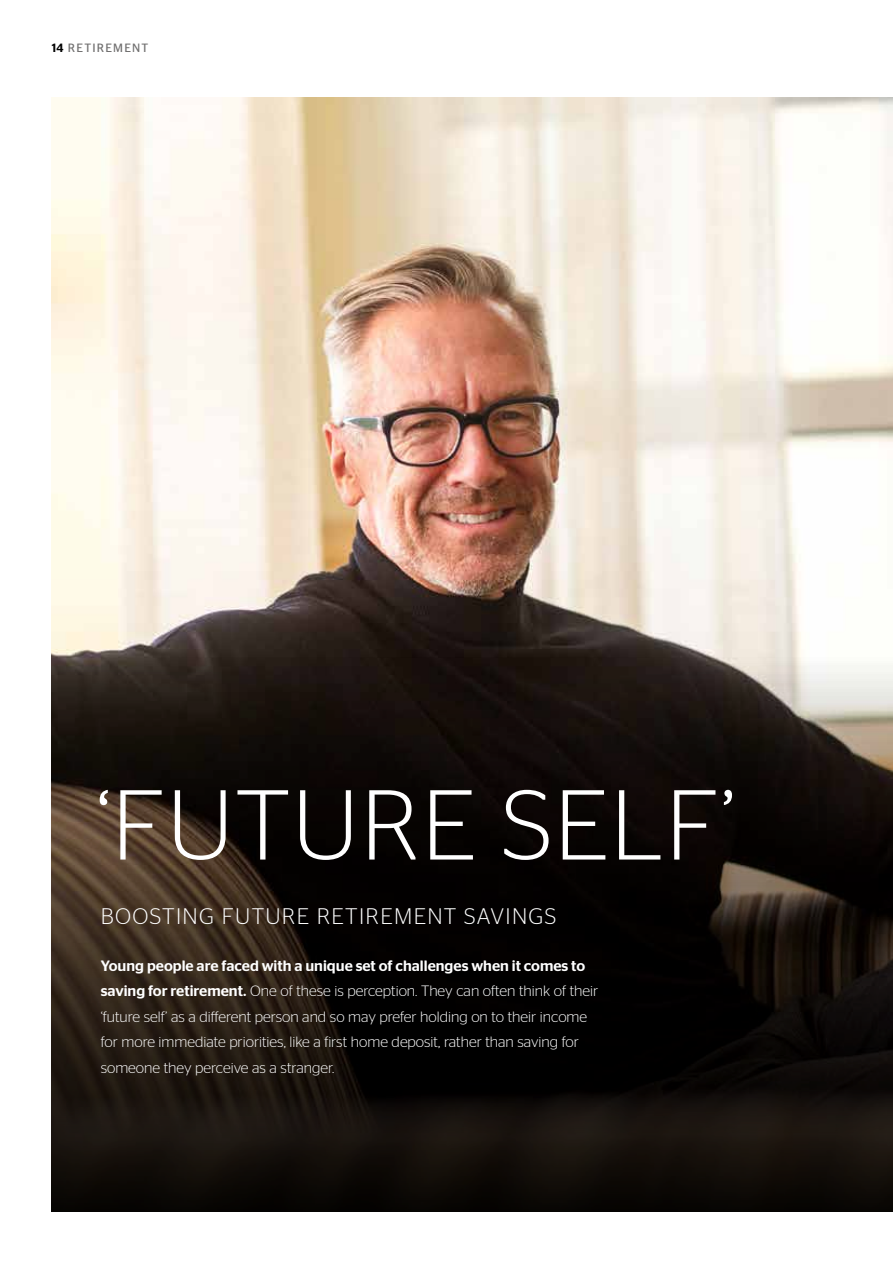
<style>
.page{position:relative;width:893px;height:1263px;background:#fff}
.page>*{position:absolute;margin:0;border:0;box-sizing:border-box;transform-origin:0 0}
.t1{font:300 99px "Stag Sans";letter-spacing:.02em;color:#fff}
.t2{font:300 22.5px "Stag Sans";letter-spacing:.06em;color:#fff}
.t3{font:300 15px/25.5px "Stag Sans";color:#fff}
.t4{font:12px "Stag Sans";letter-spacing:.1em;color:#706f6f}
.s1{font-weight:500;color:#000}
.s2{font-weight:500}
</style>
<div class="page">
<img style="left:51px;top:98px;width:842px;height:557px">
<svg style="left:51px;top:655px;width:842px;height:557px;background:#1a1410"></svg>
<p class="t4" style="left:52px;top:41px;width:98px"><span class="s1">14</span> RETIREMENT</p>
<h1 class="t1" style="left:96px;top:771px;width:640px">‘FUTURE SELF’</h1>
<h2 class="t2" style="left:101px;top:903px;width:457px">BOOSTING FUTURE RETIREMENT SAVINGS</h2>
<p class="t3" style="left:101px;top:952px;width:499px"><span class="s2">Young people are faced with a unique set of challenges when it comes to saving for retirement.</span> One of these is perception. They can often think of their ‘future self’ as a different person and so may prefer holding on to their income for more immediate priorities, like a first home deposit, rather than saving for someone they perceive as a stranger.</p>
</div>
